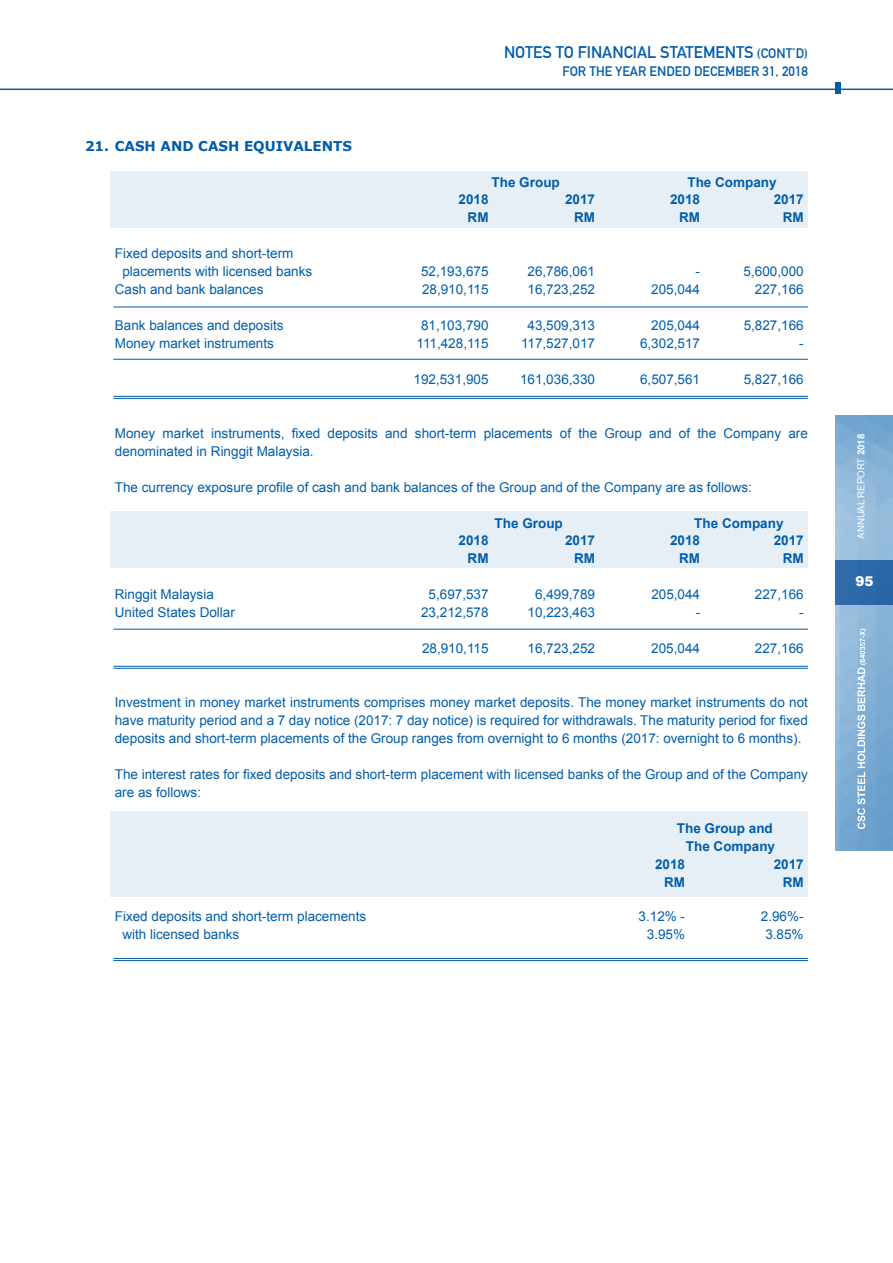
<style>
.page{position:relative;width:893px;height:1263px;background:#fff}
.page>*{position:absolute;margin:0;border:0;box-sizing:border-box;transform-origin:0 0}
.t1{font:700 16.5px "DIN Alternate";color:#005daa}
.t2{font:13.5px/18px "Arial";color:#005daa}
.t3{font:700 13.5px "Arial";color:#005daa}
.t4{font:700 13.5px "DIN Alternate";color:#005daa}
.t5{font:700 13.5px "Verdana";color:#005daa}
.t6{font:13.5px "Arial";letter-spacing:-.035em;color:#005daa}
.t7{font:900 13.5px "Arial";color:#fff}
.t8{font:9.75px "Arial";letter-spacing:-.01em;color:#fff}
.s1{font-size:13.5px}
.s2{font-weight:700}
</style>
<div class="page">
<img style="left:836px;top:415px;width:57px;height:435px">
<div style="left:836px;top:560px;width:57px;height:45px;background:#2d68a8"></div>
<div style="left:836px;top:82px;width:5px;height:12px;background:#005daa"></div>
<hr style="left:0;top:89px;width:893px;height:1px;background:#005daa">
<svg style="left:857px;top:629px;width:10px;height:200px"></svg>
<div style="left:111px;top:811px;width:697px;height:85px;background:#e6eff6"></div>
<hr style="left:113px;top:958px;width:695px;height:1px;background:#005daa">
<hr style="left:113px;top:960px;width:695px;height:1px;background:#005daa">
<div style="left:111px;top:171px;width:697px;height:57px;background:#e6eff6"></div>
<div style="left:111px;top:511px;width:697px;height:56px;background:#e6eff6"></div>
<hr style="left:113px;top:396px;width:695px;height:1px;background:#005daa">
<hr style="left:113px;top:398px;width:695px;height:1px;background:#005daa">
<hr style="left:113px;top:666px;width:695px;height:1px;background:#005daa">
<hr style="left:113px;top:668px;width:695px;height:1px;background:#005daa">
<hr style="left:113px;top:359px;width:695px;height:1px;background:#005daa">
<hr style="left:113px;top:629px;width:695px;height:1px;background:#005daa">
<hr style="left:113px;top:307px;width:695px;height:1px;background:#005daa">
<p class="t5" style="left:85px;top:136px;width:268px">21. CASH AND CASH EQUIVALENTS</p>
<p class="t2" style="left:122px;top:244px;width:191px;text-indent:-8px">Fixed deposits and short-term placements with licensed banks</p>
<p class="t1" style="left:504px;top:40px;width:305px">NOTES TO FINANCIAL STATEMENTS <span class="s1">(CONT’D)</span></p>
<p class="t4" style="left:562px;top:61px;width:247px">FOR THE YEAR ENDED DECEMBER 31, 2018</p>
<p class="t3" style="left:492px;top:173px;width:70px">The Group</p>
<p class="t3" style="left:687px;top:173px;width:91px">The Company</p>
<p class="t3" style="left:459px;top:190px;width:32px">2018</p>
<p class="t3" style="left:565px;top:190px;width:32px">2017</p>
<p class="t3" style="left:670px;top:190px;width:32px">2018</p>
<p class="t3" style="left:774px;top:190px;width:32px">2017</p>
<p class="t3" style="left:468px;top:208px;width:22px">RM</p>
<p class="t3" style="left:574px;top:208px;width:22px">RM</p>
<p class="t3" style="left:679px;top:208px;width:22px">RM</p>
<p class="t3" style="left:783px;top:208px;width:22px">RM</p>
<p class="t2" style="left:421px;top:262px;width:69px">52,193,675</p>
<p class="t2" style="left:527px;top:262px;width:69px">26,786,061</p>
<p class="t2" style="left:696px;top:262px;width:6px">-</p>
<p class="t2" style="left:744px;top:262px;width:62px">5,600,000</p>
<p class="t2" style="left:115px;top:280px;width:150px">Cash and bank balances</p>
<p class="t2" style="left:422px;top:280px;width:68px">28,910,115</p>
<p class="t2" style="left:527px;top:280px;width:69px">16,723,252</p>
<p class="t2" style="left:651px;top:280px;width:50px">205,044</p>
<p class="t2" style="left:755px;top:280px;width:50px">227,166</p>
<p class="t2" style="left:115px;top:316px;width:170px">Bank balances and deposits</p>
<p class="t2" style="left:421px;top:316px;width:69px">81,103,790</p>
<p class="t2" style="left:528px;top:316px;width:69px">43,509,313</p>
<p class="t2" style="left:651px;top:316px;width:50px">205,044</p>
<p class="t2" style="left:744px;top:316px;width:62px">5,827,166</p>
<p class="t2" style="left:115px;top:334px;width:161px">Money market instruments</p>
<p class="t6" style="left:417px;top:334px;width:74px">111,428,115</p>
<p class="t2" style="left:521px;top:334px;width:76px">117,527,017</p>
<p class="t2" style="left:640px;top:334px;width:62px">6,302,517</p>
<p class="t2" style="left:799px;top:334px;width:6px">-</p>
<p class="t2" style="left:414px;top:370px;width:77px">192,531,905</p>
<p class="t2" style="left:520px;top:370px;width:77px">161,036,330</p>
<p class="t2" style="left:640px;top:370px;width:62px">6,507,561</p>
<p class="t2" style="left:744px;top:370px;width:62px">5,827,166</p>
<p class="t2" style="left:115px;top:424px;width:695px">Money market instruments, fixed deposits and short-term placements of the Group and of the Company are denominated in Ringgit Malaysia.</p>
<p class="t2" style="left:115px;top:478px;width:639px">The currency exposure profile of cash and bank balances of the Group and of the Company are as follows:</p>
<p class="t3" style="left:495px;top:514px;width:70px">The Group</p>
<p class="t3" style="left:694px;top:514px;width:91px">The Company</p>
<p class="t3" style="left:459px;top:531px;width:32px">2018</p>
<p class="t3" style="left:565px;top:531px;width:32px">2017</p>
<p class="t3" style="left:670px;top:531px;width:32px">2018</p>
<p class="t3" style="left:774px;top:531px;width:32px">2017</p>
<p class="t3" style="left:468px;top:549px;width:22px">RM</p>
<p class="t3" style="left:574px;top:549px;width:22px">RM</p>
<p class="t3" style="left:679px;top:549px;width:22px">RM</p>
<p class="t3" style="left:783px;top:549px;width:22px">RM</p>
<p class="t2" style="left:115px;top:585px;width:101px">Ringgit Malaysia</p>
<p class="t2" style="left:429px;top:585px;width:62px">5,697,537</p>
<p class="t2" style="left:535px;top:585px;width:62px">6,499,789</p>
<p class="t2" style="left:651px;top:585px;width:50px">205,044</p>
<p class="t2" style="left:755px;top:585px;width:50px">227,166</p>
<p class="t2" style="left:115px;top:603px;width:122px">United States Dollar</p>
<p class="t2" style="left:421px;top:603px;width:69px">23,212,578</p>
<p class="t2" style="left:528px;top:603px;width:69px">10,223,463</p>
<p class="t2" style="left:696px;top:603px;width:6px">-</p>
<p class="t2" style="left:799px;top:603px;width:6px">-</p>
<p class="t2" style="left:422px;top:639px;width:68px">28,910,115</p>
<p class="t2" style="left:527px;top:639px;width:69px">16,723,252</p>
<p class="t2" style="left:651px;top:639px;width:50px">205,044</p>
<p class="t2" style="left:755px;top:639px;width:50px">227,166</p>
<p class="t2" style="left:115px;top:693px;width:695px;text-align:justify">Investment in money market instruments comprises money market deposits. The money market instruments do not have maturity period and a 7 day notice (2017: 7 day notice) is required for withdrawals. The maturity period for fixed deposits and short-term placements of the Group ranges from overnight to 6 months (2017: overnight to 6 months).</p>
<p class="t2" style="left:115px;top:765px;width:695px">The interest rates for fixed deposits and short-term placement with licensed banks of the Group and of the Company are as follows:</p>
<p class="t3" style="left:677px;top:819px;width:98px">The Group and</p>
<p class="t3" style="left:686px;top:837px;width:91px">The Company</p>
<p class="t3" style="left:655px;top:855px;width:32px">2018</p>
<p class="t3" style="left:774px;top:855px;width:32px">2017</p>
<p class="t3" style="left:664px;top:873px;width:22px">RM</p>
<p class="t3" style="left:783px;top:873px;width:22px">RM</p>
<p class="t2" style="left:115px;top:907px;width:253px">Fixed deposits and short-term placements</p>
<p class="t2" style="left:639px;top:907px;width:48px">3.12% -</p>
<p class="t2" style="left:761px;top:907px;width:44px">2.96%-</p>
<p class="t2" style="left:122px;top:925px;width:119px">with licensed banks</p>
<p class="t2" style="left:647px;top:925px;width:40px">3.95%</p>
<p class="t2" style="left:765px;top:925px;width:40px">3.85%</p>
<p class="t8" style="left:855px;top:539px;width:106px;rotate:-90deg">ANNUAL REPORT <span class="s2">2018</span></p>
<p class="t7" style="left:855px;top:572px;width:20px">95</p>
</div>
